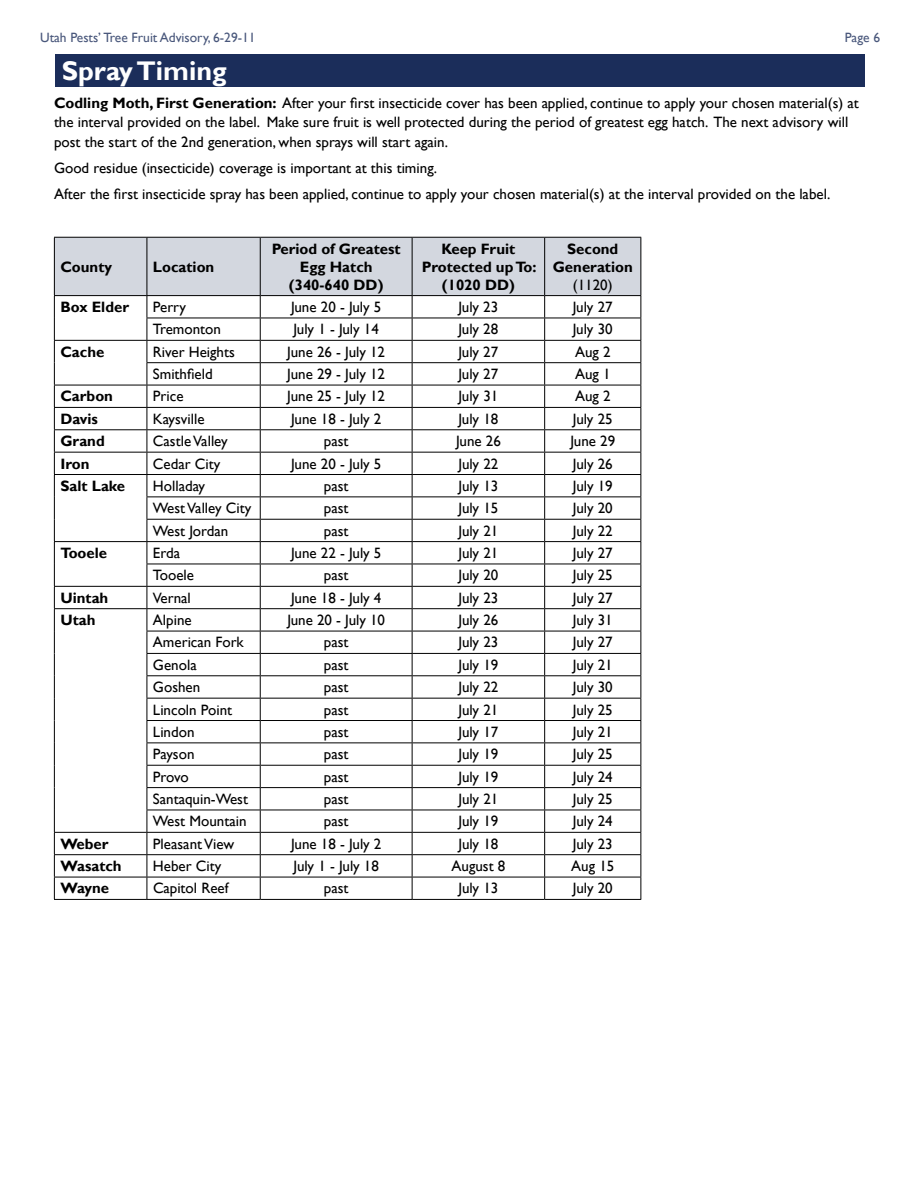
<style>
.page{position:relative;width:918px;height:1188px;background:#fff}
.page>*{position:absolute;margin:0;border:0;box-sizing:border-box;transform-origin:0 0}
.t1{font:700 27px "Gill Sans";color:#fff}
.t2{font:15px/19.5px "Gill Sans";color:#000}
.t3{font:700 15px/18px "Gill Sans";color:#000;text-align:center}
.t4{font:13.5px "Gill Sans";color:#49577b}
.s1{font-weight:700}
</style>
<div class="page">
<div style="left:55px;top:55px;width:810px;height:32px;background:#1b2d5a"></div>
<svg style="left:54px;top:237px;width:587px;height:662px"></svg>
<hr style="left:54px;top:899px;width:93px;height:1px;background:#000">
<hr style="left:147px;top:899px;width:113px;height:1px;background:#000">
<hr style="left:260px;top:899px;width:152px;height:1px;background:#000">
<hr style="left:412px;top:899px;width:133px;height:1px;background:#000">
<hr style="left:545px;top:899px;width:96px;height:1px;background:#000">
<p class="t4" style="left:40px;top:29px;width:217px">Utah Pests’ Tree Fruit Advisory, 6-29-11</p>
<p class="t4" style="left:845px;top:29px;width:37px">Page 6</p>
<h1 class="t1" style="left:62px;top:55px;width:166px">Spray Timing</h1>
<p class="t2" style="left:54px;top:93px;width:806px"><span class="s1">Codling Moth, First Generation:</span> After your first insecticide cover has been applied, continue to apply your chosen material(s) at the interval provided on the label. Make sure fruit is well protected during the period of greatest egg hatch. The next advisory will post the start of the 2nd generation, when sprays will start again.</p>
<p class="t2" style="left:54px;top:155px;width:778px;line-height:26.2px">Good residue (insecticide) coverage is important at this timing.<br>After the first insecticide spray has been applied, continue to apply your chosen material(s) at the interval provided on the label.</p>
<p class="t3" style="left:60px;top:258px;width:53px">County</p>
<p class="t3" style="left:153px;top:258px;width:63px">Location</p>
<p class="t3" style="left:272px;top:240px;width:130px">Period of Greatest<br>Egg Hatch (340-640 DD)</p>
<p class="t3" style="left:422px;top:240px;width:116px">Keep Fruit<br>Protected up To: (1020 DD)</p>
<p class="t3" style="left:553px;top:240px;width:81px">Second<br>Generation</p>
<p class="t2" style="left:573px;top:275px;width:41px">(1120)</p>
<p class="t3" style="left:60px;top:298px;width:70px">Box Elder</p>
<p class="t2" style="left:153px;top:297px;width:35px">Perry</p>
<p class="t2" style="left:291px;top:297px;width:92px">June 20 - July 5</p>
<p class="t2" style="left:459px;top:297px;width:41px">July 23</p>
<p class="t2" style="left:573px;top:297px;width:41px">July 27</p>
<p class="t2" style="left:153px;top:320px;width:70px">Tremonton</p>
<p class="t2" style="left:294px;top:320px;width:87px">July 1 - July 14</p>
<p class="t2" style="left:459px;top:320px;width:41px">July 28</p>
<p class="t2" style="left:573px;top:320px;width:41px">July 30</p>
<p class="t3" style="left:60px;top:343px;width:46px">Cache</p>
<p class="t2" style="left:153px;top:342px;width:83px">River Heights</p>
<p class="t2" style="left:287px;top:342px;width:99px">June 26 - July 12</p>
<p class="t2" style="left:459px;top:342px;width:41px">July 27</p>
<p class="t2" style="left:575px;top:342px;width:37px">Aug 2</p>
<p class="t2" style="left:153px;top:365px;width:61px">Smithfield</p>
<p class="t2" style="left:287px;top:365px;width:99px">June 29 - July 12</p>
<p class="t2" style="left:459px;top:365px;width:41px">July 27</p>
<p class="t2" style="left:575px;top:365px;width:37px">Aug 1</p>
<p class="t3" style="left:60px;top:388px;width:54px">Carbon</p>
<p class="t2" style="left:153px;top:387px;width:32px">Price</p>
<p class="t2" style="left:287px;top:387px;width:99px">June 25 - July 12</p>
<p class="t2" style="left:459px;top:387px;width:41px">July 31</p>
<p class="t2" style="left:575px;top:387px;width:37px">Aug 2</p>
<p class="t3" style="left:60px;top:410px;width:39px">Davis</p>
<p class="t2" style="left:153px;top:409px;width:53px">Kaysville</p>
<p class="t2" style="left:291px;top:409px;width:92px">June 18 - July 2</p>
<p class="t2" style="left:459px;top:409px;width:41px">July 18</p>
<p class="t2" style="left:573px;top:409px;width:41px">July 25</p>
<p class="t3" style="left:60px;top:433px;width:46px">Grand</p>
<p class="t2" style="left:153px;top:432px;width:76px">Castle Valley</p>
<p class="t2" style="left:324px;top:432px;width:26px">past</p>
<p class="t2" style="left:456px;top:432px;width:46px">June 26</p>
<p class="t2" style="left:570px;top:432px;width:46px">June 29</p>
<p class="t3" style="left:60px;top:455px;width:30px">Iron</p>
<p class="t2" style="left:153px;top:454px;width:69px">Cedar City</p>
<p class="t2" style="left:291px;top:454px;width:92px">June 20 - July 5</p>
<p class="t2" style="left:459px;top:454px;width:41px">July 22</p>
<p class="t2" style="left:573px;top:454px;width:41px">July 26</p>
<p class="t3" style="left:60px;top:477px;width:66px">Salt Lake</p>
<p class="t2" style="left:153px;top:476px;width:54px">Holladay</p>
<p class="t2" style="left:324px;top:476px;width:26px">past</p>
<p class="t2" style="left:459px;top:476px;width:41px">July 13</p>
<p class="t2" style="left:573px;top:476px;width:41px">July 19</p>
<p class="t2" style="left:153px;top:499px;width:100px">West Valley City</p>
<p class="t2" style="left:324px;top:499px;width:26px">past</p>
<p class="t2" style="left:459px;top:499px;width:41px">July 15</p>
<p class="t2" style="left:573px;top:499px;width:41px">July 20</p>
<p class="t2" style="left:153px;top:521px;width:77px">West Jordan</p>
<p class="t2" style="left:324px;top:521px;width:26px">past</p>
<p class="t2" style="left:459px;top:521px;width:41px">July 21</p>
<p class="t2" style="left:573px;top:521px;width:41px">July 22</p>
<p class="t3" style="left:60px;top:544px;width:48px">Tooele</p>
<p class="t2" style="left:153px;top:543px;width:29px">Erda</p>
<p class="t2" style="left:291px;top:543px;width:92px">June 22 - July 5</p>
<p class="t2" style="left:459px;top:543px;width:41px">July 21</p>
<p class="t2" style="left:573px;top:543px;width:41px">July 27</p>
<p class="t2" style="left:153px;top:566px;width:43px">Tooele</p>
<p class="t2" style="left:324px;top:566px;width:26px">past</p>
<p class="t2" style="left:459px;top:566px;width:41px">July 20</p>
<p class="t2" style="left:573px;top:566px;width:41px">July 25</p>
<p class="t3" style="left:60px;top:589px;width:49px">Uintah</p>
<p class="t2" style="left:153px;top:588px;width:39px">Vernal</p>
<p class="t2" style="left:291px;top:588px;width:92px">June 18 - July 4</p>
<p class="t2" style="left:459px;top:588px;width:41px">July 23</p>
<p class="t2" style="left:573px;top:588px;width:41px">July 27</p>
<p class="t3" style="left:60px;top:611px;width:37px">Utah</p>
<p class="t2" style="left:153px;top:611px;width:40px">Alpine</p>
<p class="t2" style="left:287px;top:611px;width:99px">June 20 - July 10</p>
<p class="t2" style="left:459px;top:611px;width:41px">July 26</p>
<p class="t2" style="left:573px;top:611px;width:41px">July 31</p>
<p class="t2" style="left:153px;top:633px;width:92px">American Fork</p>
<p class="t2" style="left:324px;top:633px;width:26px">past</p>
<p class="t2" style="left:459px;top:633px;width:41px">July 23</p>
<p class="t2" style="left:573px;top:633px;width:41px">July 27</p>
<p class="t2" style="left:153px;top:655px;width:45px">Genola</p>
<p class="t2" style="left:324px;top:655px;width:26px">past</p>
<p class="t2" style="left:459px;top:655px;width:41px">July 19</p>
<p class="t2" style="left:573px;top:655px;width:41px">July 21</p>
<p class="t2" style="left:153px;top:678px;width:49px">Goshen</p>
<p class="t2" style="left:324px;top:678px;width:26px">past</p>
<p class="t2" style="left:459px;top:678px;width:41px">July 22</p>
<p class="t2" style="left:573px;top:678px;width:41px">July 30</p>
<p class="t2" style="left:153px;top:700px;width:81px">Lincoln Point</p>
<p class="t2" style="left:324px;top:700px;width:26px">past</p>
<p class="t2" style="left:459px;top:700px;width:41px">July 21</p>
<p class="t2" style="left:573px;top:700px;width:41px">July 25</p>
<p class="t2" style="left:153px;top:722px;width:43px">Lindon</p>
<p class="t2" style="left:324px;top:722px;width:26px">past</p>
<p class="t2" style="left:459px;top:722px;width:41px">July 17</p>
<p class="t2" style="left:573px;top:722px;width:41px">July 21</p>
<p class="t2" style="left:153px;top:745px;width:43px">Payson</p>
<p class="t2" style="left:324px;top:745px;width:26px">past</p>
<p class="t2" style="left:459px;top:745px;width:41px">July 19</p>
<p class="t2" style="left:573px;top:745px;width:41px">July 25</p>
<p class="t2" style="left:153px;top:767px;width:37px">Provo</p>
<p class="t2" style="left:324px;top:767px;width:26px">past</p>
<p class="t2" style="left:459px;top:767px;width:41px">July 19</p>
<p class="t2" style="left:573px;top:767px;width:41px">July 24</p>
<p class="t2" style="left:153px;top:789px;width:97px">Santaquin-West</p>
<p class="t2" style="left:324px;top:789px;width:26px">past</p>
<p class="t2" style="left:459px;top:789px;width:41px">July 21</p>
<p class="t2" style="left:573px;top:789px;width:41px">July 25</p>
<p class="t2" style="left:153px;top:812px;width:95px">West Mountain</p>
<p class="t2" style="left:324px;top:812px;width:26px">past</p>
<p class="t2" style="left:459px;top:812px;width:41px">July 19</p>
<p class="t2" style="left:573px;top:812px;width:41px">July 24</p>
<p class="t3" style="left:60px;top:835px;width:50px">Weber</p>
<p class="t2" style="left:153px;top:834px;width:83px">Pleasant View</p>
<p class="t2" style="left:291px;top:834px;width:92px">June 18 - July 2</p>
<p class="t2" style="left:459px;top:834px;width:41px">July 18</p>
<p class="t2" style="left:573px;top:834px;width:41px">July 23</p>
<p class="t3" style="left:60px;top:857px;width:63px">Wasatch</p>
<p class="t2" style="left:153px;top:857px;width:70px">Heber City</p>
<p class="t2" style="left:294px;top:857px;width:87px">July 1 - July 18</p>
<p class="t2" style="left:452px;top:857px;width:55px">August 8</p>
<p class="t2" style="left:571px;top:857px;width:45px">Aug 15</p>
<p class="t3" style="left:60px;top:880px;width:50px">Wayne</p>
<p class="t2" style="left:153px;top:879px;width:77px">Capitol Reef</p>
<p class="t2" style="left:324px;top:879px;width:26px">past</p>
<p class="t2" style="left:459px;top:879px;width:41px">July 13</p>
<p class="t2" style="left:573px;top:879px;width:41px">July 20</p>
</div>
